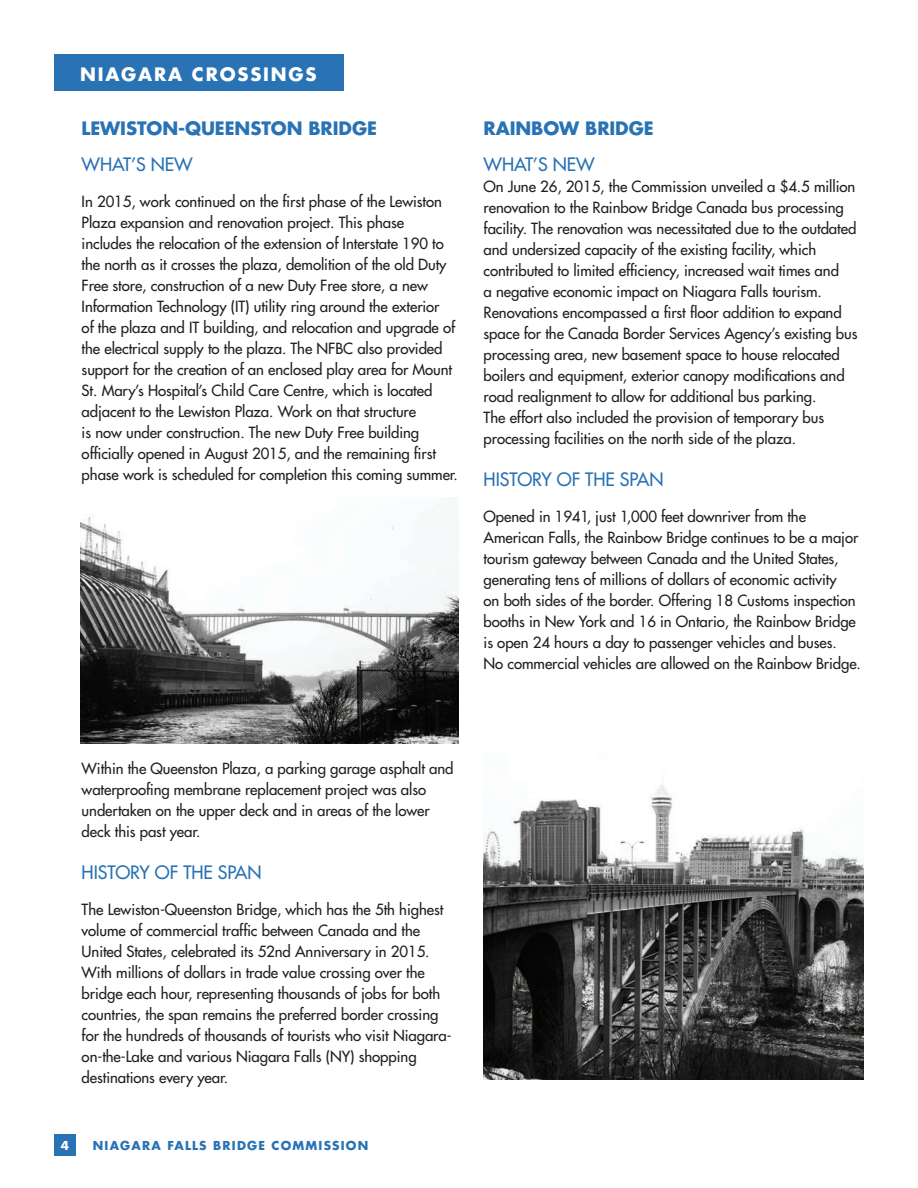
<style>
.page{position:relative;width:918px;height:1188px;background:#fff}
.page>*{position:absolute;margin:0;border:0;box-sizing:border-box;transform-origin:0 0}
.Body_Copy{font:18px "Futura";letter-spacing:-.005em;color:#2972b4}
.t1{font:700 18px "Futura";letter-spacing:-.005em;color:#2972b4}
.t2{font:700 18px "Futura";letter-spacing:.1em;color:#fff}
.Body_Copy-2{font:15px/21px "Futura";letter-spacing:-.005em;color:#231f20}
.t3{font:700 12px "Futura";letter-spacing:.1em;color:#2972b4}
.t4{font:700 12px "Futura";color:#fff}
</style>
<div class="page">
<div style="left:54px;top:1134px;width:22px;height:22px;background:#2972b4"></div>
<div style="left:54px;top:54px;width:289px;height:37px;background:#2972b4"></div>
<img style="left:80px;top:516px;width:379px;height:228px">
<img style="left:484px;top:784px;width:380px;height:296px">
<p class="t2" style="left:80px;top:62px;width:238px">NIAGARA CROSSINGS</p>
<p class="t1" style="left:82px;top:115px;width:297px">LEWISTON-QUEENSTON BRIDGE</p>
<p class="Body_Copy" style="left:82px;top:152px;width:113px">WHAT’S NEW</p>
<p class="Body_Copy-2" style="left:82px;top:191px;width:378px">In 2015, work continued on the first phase of the Lewiston Plaza expansion and renovation project. This phase includes the relocation of the extension of Interstate 190 to the north as it crosses the plaza, demolition of the old Duty Free store, construction of a new Duty Free store, a new Information Technology (IT) utility ring around the exterior<br>of the plaza and IT building, and relocation and upgrade of the electrical supply to the plaza. The NFBC also provided support for the creation of an enclosed play area for Mount St. Mary’s Hospital’s Child Care Centre, which is located adjacent to the Lewiston Plaza. Work on that structure<br>is now under construction. The new Duty Free building officially opened in August 2015, and the remaining first phase work is scheduled for completion this coming summer.</p>
<p class="t1" style="left:484px;top:115px;width:172px">RAINBOW BRIDGE</p>
<p class="Body_Copy" style="left:484px;top:152px;width:113px">WHAT’S NEW</p>
<p class="Body_Copy-2" style="left:484px;top:176px;width:375px">On June 26, 2015, the Commission unveiled a $4.5 million renovation to the Rainbow Bridge Canada bus processing facility. The renovation was necessitated due to the outdated and undersized capacity of the existing facility, which contributed to limited efficiency, increased wait times and<br>a negative economic impact on Niagara Falls tourism.<br>Renovations encompassed a first floor addition to expand space for the Canada Border Services Agency’s existing bus processing area, new basement space to house relocated boilers and equipment, exterior canopy modifications and road realignment to allow for additional bus parking.<br>The effort also included the provision of temporary bus processing facilities on the north side of the plaza.</p>
<p class="Body_Copy" style="left:484px;top:467px;width:181px">HISTORY OF THE SPAN</p>
<p class="Body_Copy-2" style="left:484px;top:506px;width:379px">Opened in 1941, just 1,000 feet downriver from the American Falls, the Rainbow Bridge continues to be a major tourism gateway between Canada and the United States, generating tens of millions of dollars of economic activity<br>on both sides of the border. Offering 18 Customs inspection booths in New York and 16 in Ontario, the Rainbow Bridge is open 24 hours a day to passenger vehicles and buses.<br>No commercial vehicles are allowed on the Rainbow Bridge.</p>
<p class="Body_Copy-2" style="left:82px;top:758px;width:373px">Within the Queenston Plaza, a parking garage asphalt and waterproofing membrane replacement project was also undertaken on the upper deck and in areas of the lower deck this past year.</p>
<p class="Body_Copy" style="left:82px;top:860px;width:181px">HISTORY OF THE SPAN</p>
<p class="Body_Copy-2" style="left:82px;top:899px;width:372px">The Lewiston-Queenston Bridge, which has the 5th highest volume of commercial traffic between Canada and the United States, celebrated its 52nd Anniversary in 2015.<br>With millions of dollars in trade value crossing over the bridge each hour, representing thousands of jobs for both countries, the span remains the preferred border crossing for the hundreds of thousands of tourists who visit Niagara&shy;on-the-Lake and various Niagara Falls (NY) shopping destinations every year.</p>
<p class="t4" style="left:61px;top:1137px;width:10px">4</p>
<p class="t3" style="left:93px;top:1137px;width:277px">NIAGARA FALLS BRIDGE COMMISSION</p>
</div>
